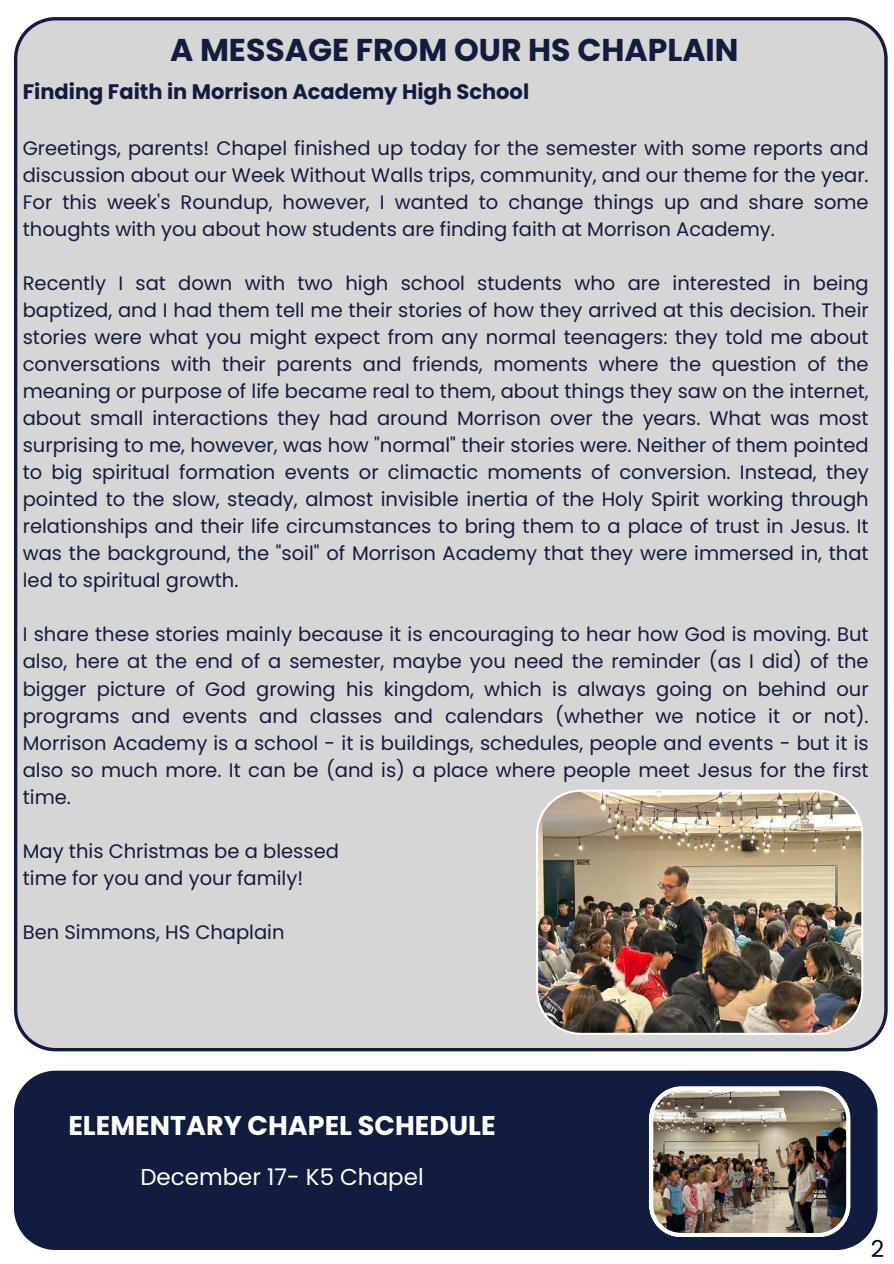
<style>
.page{position:relative;width:894px;height:1264px;background:#fff}
.page>*{position:absolute;margin:0;border:0;box-sizing:border-box;transform-origin:0 0}
.t1{font:700 31.5px "Poppins";color:#121c3f}
.t2{font:700 27px "Poppins";color:#fff}
.t3{font:23.25px "Poppins";color:#030329}
.t4{font:22.95px "Poppins";color:#fff}
.t5{font:700 21px "Poppins";color:#121c3f}
.t6{font:19.5px/27px "Poppins";color:#121c3f;text-align:justify}
</style>
<div class="page">
<div style="left:14px;top:17px;width:873px;height:1034px;background:#d6d6d6"></div>
<div style="left:14px;top:1070px;width:863px;height:179px;background:#121c3f"></div>
<img style="left:648px;top:1086px;width:202px;height:150px">
<img style="left:535px;top:789px;width:328px;height:245px">
<h1 class="t1" style="left:170px;top:32px;width:570px">A MESSAGE FROM OUR HS CHAPLAIN</h1>
<p class="t5" style="left:23px;top:79px;width:508px">Finding Faith in Morrison Academy High School</p>
<p class="t6" style="left:23px;top:135px;width:847px">Greetings, parents! Chapel finished up today for the semester with some reports and discussion about our Week Without Walls trips, community, and our theme for the year.<br>For this week's Roundup, however, I wanted to change things up and share some thoughts with you about how students are finding faith at Morrison Academy.</p>
<p class="t6" style="left:23px;top:270px;width:847px">Recently I sat down with two high school students who are interested in being baptized, and I had them tell me their stories of how they arrived at this decision. Their stories were what you might expect from any normal teenagers: they told me about conversations with their parents and friends, moments where the question of the meaning or purpose of life became real to them, about things they saw on the internet, about small interactions they had around Morrison over the years. What was most surprising to me, however, was how "normal" their stories were. Neither of them pointed to big spiritual formation events or climactic moments of conversion. Instead, they pointed to the slow, steady, almost invisible inertia of the Holy Spirit working through relationships and their life circumstances to bring them to a place of trust in Jesus. It was the background, the "soil" of Morrison Academy that they were immersed in, that led to spiritual growth.</p>
<p class="t6" style="left:23px;top:621px;width:847px">I share these stories mainly because it is encouraging to hear how God is moving. But also, here at the end of a semester, maybe you need the reminder (as I did) of the bigger picture of God growing his kingdom, which is always going on behind our programs and events and classes and calendars (whether we notice it or not).<br>Morrison Academy is a school - it is buildings, schedules, people and events - but it is also so much more. It can be (and is) a place where people meet Jesus for the first time.</p>
<p class="t6" style="left:23px;top:837px;width:317px">May this Christmas be a blessed time for you and your family!</p>
<p class="t6" style="left:23px;top:918px;width:263px">Ben Simmons, HS Chaplain</p>
<h2 class="t2" style="left:68px;top:1110px;width:429px">ELEMENTARY CHAPEL SCHEDULE</h2>
<p class="t4" style="left:140px;top:1164px;width:285px">December 17- K5 Chapel</p>
<p class="t3" style="left:870px;top:1235px;width:15px">2</p>
</div>
